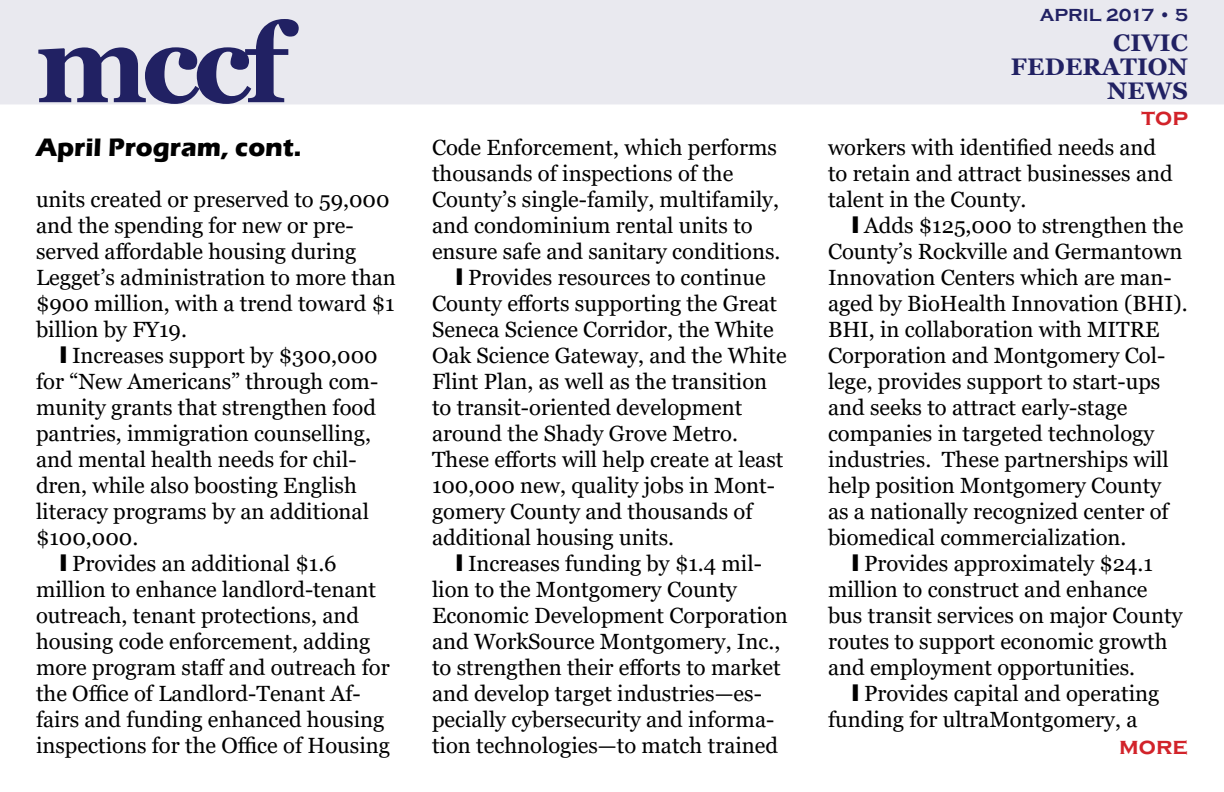
<style>
.page{position:relative;width:1224px;height:792px;background:#fff}
.page>*{position:absolute;margin:0;border:0;box-sizing:border-box;transform-origin:0 0}
.t1{font:700 110px "Georgia";color:#212163}
.t2{font:700 26px "Eras ITC";color:#000}
.t3{font:700 24px/24px "Georgia";letter-spacing:.01em;color:#212163;text-align:right}
.t4{font:700 24px "Copperplate Gothic";color:#d2232a}
.t5{font:22px/26px "Georgia";color:#000}
.t6{font:700 18px "Copperplate Gothic";color:#212163}
</style>
<div class="page">
<div style="left:0;top:0;width:1224px;height:104px;background:#e9e9ef"></div>
<h1 class="t1" style="left:36px;top:-7px;width:264px">MCCF</h1>
<p class="t2" style="left:36px;top:133px;width:267px">April Program, cont.</p>
<p class="t5" style="left:36px;top:187px;width:361px">units created or preserved to 59,000 and the spending for new or pre&shy;served affordable housing during<br>Legget’s administration to more than $900 million, with a trend toward $1 billion by FY19.</p>
<p class="t5" style="left:72px;top:343px;width:307px">Increases support by $300,000</p>
<p class="t5" style="left:36px;top:369px;width:344px">for “New Americans” through com-</p>
<p class="t5" style="left:36px;top:395px;width:342px">munity grants that strengthen food</p>
<p class="t5" style="left:36px;top:421px;width:337px">pantries, immigration counselling,</p>
<p class="t5" style="left:36px;top:447px;width:322px">and mental health needs for chil-</p>
<p class="t5" style="left:36px;top:473px;width:322px">dren, while also boosting English</p>
<p class="t5" style="left:36px;top:499px;width:335px">literacy programs by an additional</p>
<p class="t5" style="left:36px;top:525px;width:104px">$100,000.</p>
<p class="t5" style="left:72px;top:551px;width:266px">Provides an additional $1.6</p>
<p class="t5" style="left:36px;top:577px;width:342px">million to enhance landlord-tenant</p>
<p class="t5" style="left:36px;top:603px;width:325px">outreach, tenant protections, and</p>
<p class="t5" style="left:36px;top:629px;width:336px">housing code enforcement, adding</p>
<p class="t5" style="left:36px;top:655px;width:355px">more program staff and outreach for</p>
<p class="t5" style="left:36px;top:681px;width:326px">the Office of Landlord-Tenant Af-</p>
<p class="t5" style="left:36px;top:707px;width:350px">fairs and funding enhanced housing</p>
<p class="t5" style="left:36px;top:733px;width:356px">inspections for the Office of Housing</p>
<p class="t5" style="left:432px;top:135px;width:347px">Code Enforcement, which performs</p>
<p class="t5" style="left:432px;top:161px;width:303px">thousands of inspections of the</p>
<p class="t5" style="left:432px;top:187px;width:349px">County’s single-family, multifamily,</p>
<p class="t5" style="left:432px;top:213px;width:322px">and condominium rental units to</p>
<p class="t5" style="left:432px;top:239px;width:350px">ensure safe and sanitary conditions.</p>
<p class="t5" style="left:468px;top:265px;width:299px">Provides resources to continue</p>
<p class="t5" style="left:432px;top:291px;width:347px">County efforts supporting the Great</p>
<p class="t5" style="left:432px;top:317px;width:343px">Seneca Science Corridor, the White</p>
<p class="t5" style="left:432px;top:343px;width:356px">Oak Science Gateway, and the White</p>
<p class="t5" style="left:432px;top:369px;width:337px">Flint Plan, as well as the transition</p>
<p class="t5" style="left:432px;top:395px;width:312px">to transit-oriented development</p>
<p class="t5" style="left:432px;top:421px;width:307px">around the Shady Grove Metro.</p>
<p class="t5" style="left:432px;top:447px;width:353px">These efforts will help create at least</p>
<p class="t5" style="left:432px;top:473px;width:345px">100,000 new, quality jobs in Mont-</p>
<p class="t5" style="left:432px;top:499px;width:322px">gomery County and thousands of</p>
<p class="t5" style="left:432px;top:525px;width:244px">additional housing units.</p>
<p class="t5" style="left:468px;top:551px;width:295px">Increases funding by $1.4 mil-</p>
<p class="t5" style="left:432px;top:577px;width:307px">lion to the Montgomery County</p>
<p class="t5" style="left:432px;top:603px;width:357px">Economic Development Corporation</p>
<p class="t5" style="left:432px;top:629px;width:350px">and WorkSource Montgomery, Inc.,</p>
<p class="t5" style="left:432px;top:655px;width:350px">to strengthen their efforts to market</p>
<p class="t5" style="left:432px;top:681px;width:331px">and develop target industries—es-</p>
<p class="t5" style="left:432px;top:707px;width:344px">pecially cybersecurity and informa-</p>
<p class="t5" style="left:432px;top:733px;width:348px">tion technologies—to match trained</p>
<p class="t6" style="left:1040px;top:5px;width:150px">april 2017 • 5</p>
<p class="t3" style="left:1011px;top:30px;width:179px">CIVIC<br>FEDERATION<br>NEWS</p>
<p class="t4" style="left:1142px;top:104px;width:48px">top</p>
<p class="t5" style="left:828px;top:135px;width:346px">workers with identified needs and to retain and attract businesses and talent in the County.</p>
<p class="t5" style="left:864px;top:213px;width:321px">Adds $125,000 to strengthen the</p>
<p class="t5" style="left:828px;top:239px;width:356px">County’s Rockville and Germantown</p>
<p class="t5" style="left:828px;top:265px;width:345px">Innovation Centers which are man-</p>
<p class="t5" style="left:828px;top:291px;width:361px">aged by BioHealth Innovation (BHI).</p>
<p class="t5" style="left:828px;top:317px;width:333px">BHI, in collaboration with MITRE</p>
<p class="t5" style="left:828px;top:343px;width:339px">Corporation and Montgomery Col-</p>
<p class="t5" style="left:828px;top:369px;width:334px">lege, provides support to start-ups</p>
<p class="t5" style="left:828px;top:395px;width:301px">and seeks to attract early-stage</p>
<p class="t5" style="left:828px;top:421px;width:328px">companies in targeted technology</p>
<p class="t5" style="left:828px;top:447px;width:342px">industries. These partnerships will</p>
<p class="t5" style="left:828px;top:473px;width:335px">help position Montgomery County</p>
<p class="t5" style="left:828px;top:499px;width:342px">as a nationally recognized center of</p>
<p class="t5" style="left:828px;top:525px;width:300px">biomedical commercialization.</p>
<p class="t5" style="left:864px;top:551px;width:291px">Provides approximately $24.1</p>
<p class="t5" style="left:828px;top:577px;width:321px">million to construct and enhance</p>
<p class="t5" style="left:828px;top:603px;width:356px">bus transit services on major County</p>
<p class="t5" style="left:828px;top:629px;width:341px">routes to support economic growth</p>
<p class="t5" style="left:828px;top:655px;width:309px">and employment opportunities.</p>
<p class="t5" style="left:864px;top:681px;width:297px">Provides capital and operating</p>
<p class="t5" style="left:828px;top:707px;width:311px">funding for ultraMontgomery, a</p>
<p class="t4" style="left:1119px;top:732px;width:70px">more</p>
</div>
